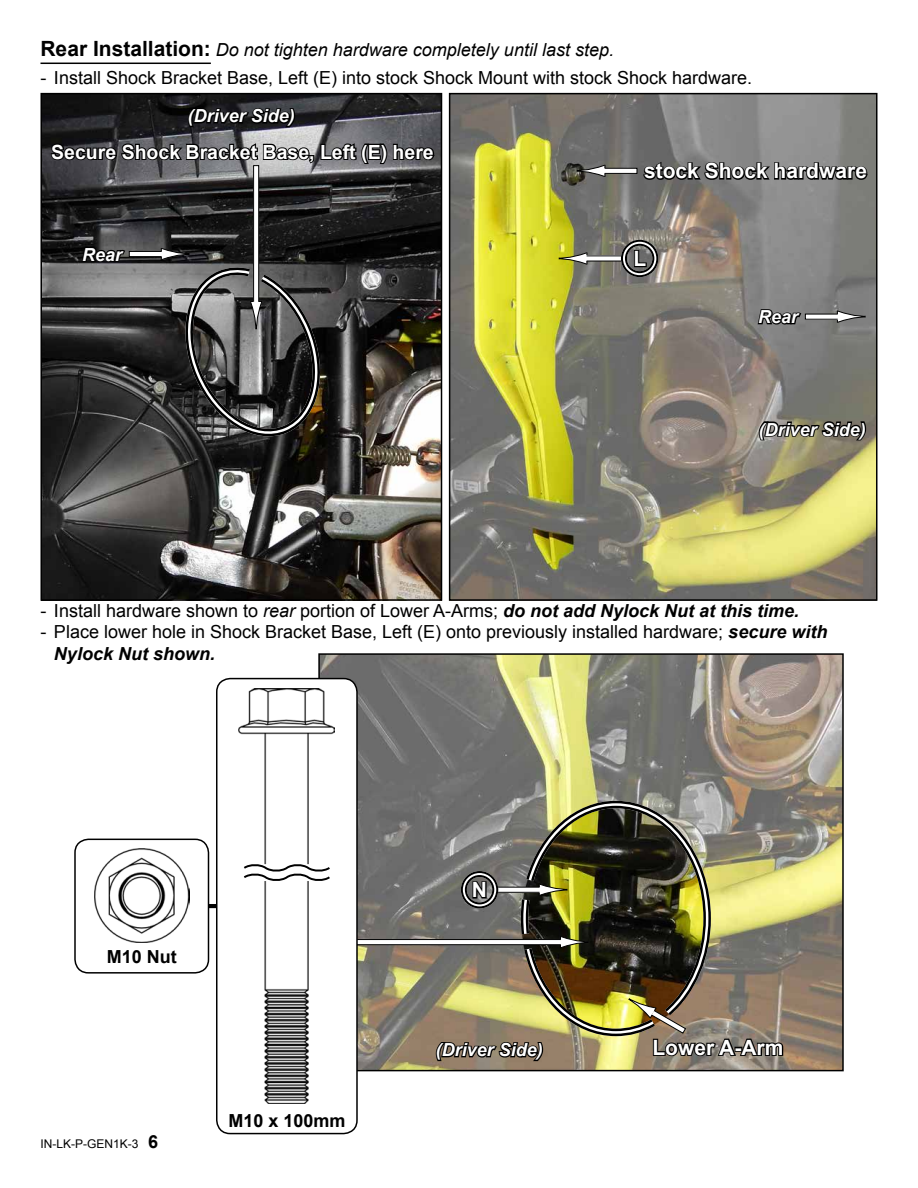
<style>
.page{position:relative;width:918px;height:1188px;background:#fff}
.page>*{position:absolute;margin:0;border:0;box-sizing:border-box;transform-origin:0 0}
.t1{font:700 21px "Arial";color:#fff}
.t2{font:700 19.5px "Arial";color:#fff}
.t3{font:18px/21.6px "Arial";color:#000}
.t4{font:italic 18px "Arial";color:#000}
.t5{font:italic 700 18px "Arial";color:#fff}
.t6{font:700 18px "Arial";color:#000}
.t7{font:12px "Arial";color:#000}
.s1{font-weight:700;font-style:normal;font-size:21px}
.s2{font-style:italic}
.s3{font-weight:700;font-style:italic}
.s4{font-weight:700;font-size:18px}
</style>
<div class="page">
<img style="left:43px;top:96px;width:396px;height:502px">
<div style="left:40px;top:93px;width:402px;height:508px;border:2px solid #000"></div>
<svg style="left:186px;top:106px;width:111px;height:22px"></svg>
<div style="left:254px;top:166px;width:5px;height:136px;background:#fff"></div>
<div style="left:253px;top:165px;width:6px;height:137px;border:1px solid #000"></div>
<svg style="left:177px;top:267px;width:151px;height:178px"></svg>
<div style="left:129px;top:251px;width:33px;height:6px;background:#fff"></div>
<div style="left:129px;top:251px;width:33px;height:6px;border:1px solid #000"></div>
<svg style="left:161px;top:247px;width:29px;height:14px"></svg>
<svg style="left:80px;top:245px;width:47px;height:19px"></svg>
<svg style="left:49px;top:140px;width:387px;height:26px"></svg>
<img style="left:452px;top:96px;width:423px;height:502px">
<div style="left:449px;top:93px;width:429px;height:508px;border:2px solid #000"></div>
<svg style="left:757px;top:420px;width:111px;height:22px"></svg>
<div style="left:805px;top:314px;width:33px;height:5px;background:#fff"></div>
<svg style="left:837px;top:310px;width:29px;height:13px"></svg>
<svg style="left:756px;top:308px;width:47px;height:19px"></svg>
<svg style="left:642px;top:148px;width:227px;height:35px"></svg>
<div style="left:605px;top:168px;width:32px;height:5px;background:#fff"></div>
<div style="left:604px;top:168px;width:33px;height:6px;border:1px solid #000"></div>
<svg style="left:576px;top:164px;width:30px;height:13px"></svg>
<div style="left:587px;top:256px;width:37px;height:5px;background:#fff"></div>
<svg style="left:558px;top:252px;width:30px;height:13px"></svg>
<div style="left:621px;top:240px;width:37px;height:37px;border:6px solid #fff;border-radius:50%"></div>
<div style="left:621px;top:240px;width:37px;height:37px;border:2px solid #000;border-radius:50%"></div>
<div style="left:625px;top:244px;width:29px;height:29px;border:2px solid #000;border-radius:50%"></div>
<svg style="left:633px;top:249px;width:15px;height:19px"></svg>
<img style="left:321px;top:656px;width:520px;height:412px">
<div style="left:170px;top:904px;width:51px;height:5px;background:#000"></div>
<div style="left:169px;top:903px;width:53px;height:6px;border:1px solid #fff"></div>
<div style="left:75px;top:839px;width:133px;height:134px;background:#fff;border-radius:14px"></div>
<div style="left:74px;top:839px;width:135px;height:135px;border:2px solid #000;border-radius:14px"></div>
<img style="left:94px;top:848px;width:95px;height:94px">
<div style="left:315px;top:940px;width:246px;height:5px;background:#fff"></div>
<div style="left:314px;top:939px;width:247px;height:6px;border:1px solid #000"></div>
<img style="left:434px;top:800px;width:350px;height:262px">
<hr style="left:40px;top:63px;width:171px;height:1px;background:#000">
<div style="left:217px;top:679px;width:140px;height:455px;background:#fff;border-radius:14px"></div>
<div style="left:216px;top:678px;width:142px;height:456px;border:2px solid #000;border-radius:14px"></div>
<img style="left:264px;top:884px;width:45px;height:219px">
<img style="left:239px;top:689px;width:96px;height:172px">
<svg style="left:244px;top:861px;width:86px;height:23px"></svg>
<p class="t4" style="left:40px;top:38px;width:575px"><span class="s1">Rear Installation:</span> Do not tighten hardware completely until last step.</p>
<p class="t3" style="left:40px;top:67px;width:713px">- Install Shock Bracket Base, Left (E) into stock Shock Mount with stock Shock hardware.</p>
<p class="t5" style="left:188px;top:104px;width:109px">(Driver Side)</p>
<p class="t2" style="left:51px;top:139px;width:384px">Secure Shock Bracket Base, Left (E) here</p>
<p class="t5" style="left:82px;top:242px;width:42px">Rear</p>
<p class="t1" style="left:644px;top:157px;width:224px">stock Shock hardware</p>
<p class="t1" style="left:633px;top:245px;width:14px">L</p>
<p class="t5" style="left:758px;top:305px;width:42px">Rear</p>
<p class="t5" style="left:759px;top:417px;width:109px">(Driver Side)</p>
<p class="t3" style="left:40px;top:600px;width:760px">- Install hardware shown to <span class="s2">rear</span> portion of Lower A-Arms; <span class="s3">do not add Nylock Nut at this time.</span></p>
<p class="t3" style="left:54px;top:622px;width:775px;text-indent:-14px">- Place lower hole in Shock Bracket Base, Left (E) onto previously installed hardware; <span class="s3">secure with<br>Nylock Nut shown.</span></p>
<p class="t6" style="left:107px;top:944px;width:72px">M10 Nut</p>
<p class="t7" style="left:40px;top:1135px;width:119px">IN-LK-P-GEN1K-3 <span class="s4">6</span></p>
<p class="t6" style="left:228px;top:1108px;width:119px">M10 x 100mm</p>
<p class="t1" style="left:472px;top:876px;width:17px">N</p>
<p class="t5" style="left:436px;top:1038px;width:109px">(Driver Side)</p>
<p class="t1" style="left:652px;top:1033px;width:133px">Lower A-Arm</p>
</div>
